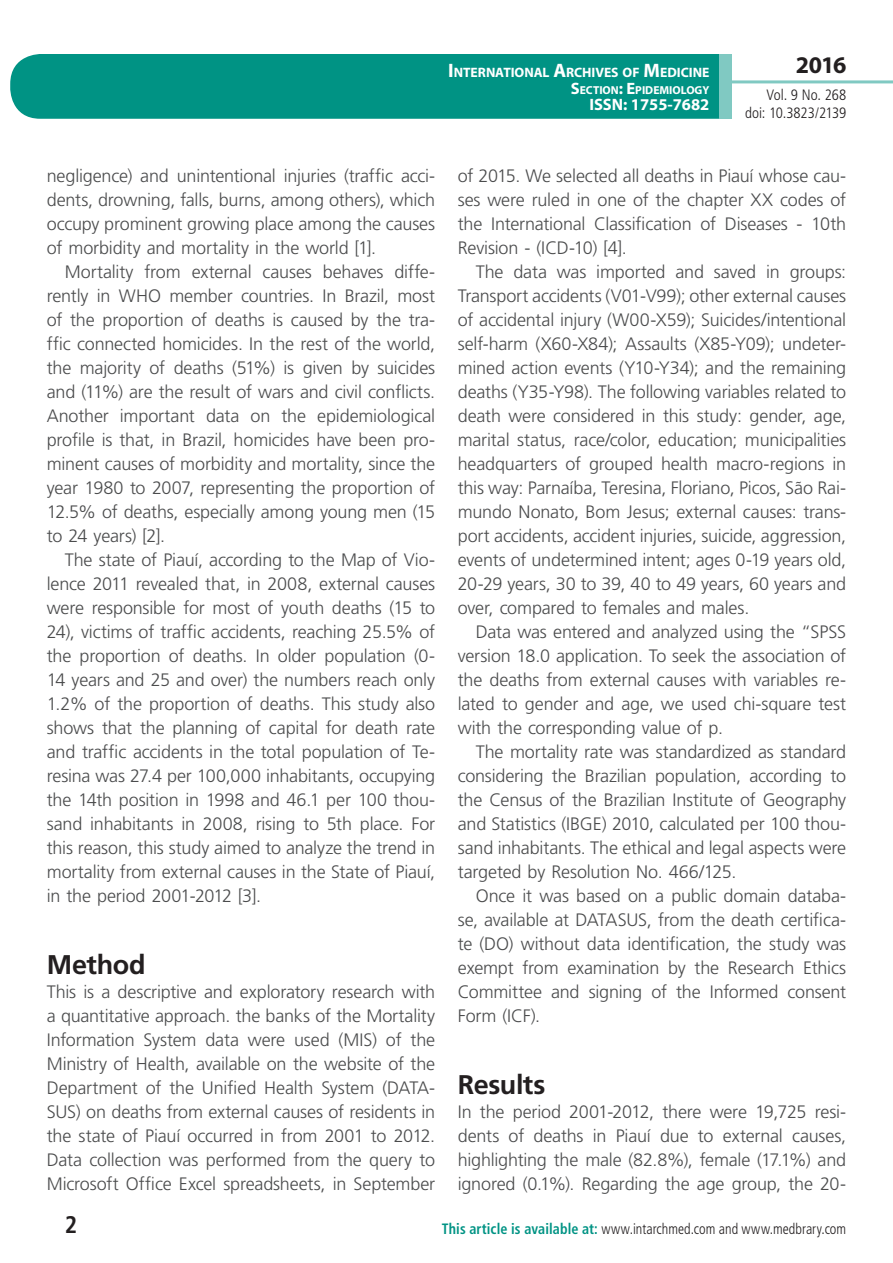
<style>
.page{position:relative;width:893px;height:1263px;background:#fff}
.page>*{position:absolute;margin:0;border:0;box-sizing:border-box;transform-origin:0 0}
.t1{font:700 27px "Frutiger LT Std";letter-spacing:-.015em;color:#231f20}
.t2{font:700 24px "Myriad Pro";color:#231f20}
.t3{font:700 condensed 24px "Frutiger LT Std";color:#231f20}
.t4{font:300 18px/24px "Frutiger LT Std";letter-spacing:-.01em;color:#4b4c4d;text-align:justify}
.t5{font:700 16.5px "Myriad Pro";color:#fff}
.t6{font:300 condensed 15px "Frutiger LT Std";letter-spacing:.005em;color:#231f20;scale:.94 1}
.t7{font:300 condensed 15px/18px "Frutiger LT Std";letter-spacing:.005em;color:#231f20;text-align:right}
.t8{font:700 13.65px "Myriad Pro";letter-spacing:-.005em;color:#fff}
.t9{font:700 11.55px "Myriad Pro";color:#fff}
.s1{font-size:19.5px}
.s2{font-size:16.5px}
.s3{font-weight:700;color:#009384}
</style>
<div class="page">
<div style="left:10px;top:54px;width:775px;height:65px;background:#009384;border-radius:30px"></div>
<div style="left:732px;top:0;width:161px;height:157px;background:#fff"></div>
<hr style="left:730px;top:80px;width:163px;height:3px;background:#80c9c2">
<div style="left:719px;top:54px;width:13px;height:65px;background:#80c9c2"></div>
<p class="t8" style="left:448px;top:64px;width:263px"><span class="s1">I</span>NTERNATIONAL <span class="s1">A</span>RCHIVES OF <span class="s1">M</span>EDICINE</p>
<p class="t9" style="left:571px;top:82px;width:140px"><span class="s2">S</span>ECTION<span class="s2">: E</span>PIDEMIOLOGY</p>
<p class="t5" style="left:589px;top:94px;width:122px">ISSN: 1755-7682</p>
<h2 class="t2" style="left:796px;top:49px;width:52px">2016</h2>
<p class="t7" style="left:745px;top:86px;width:103px">Vol. 9 No. 268 doi: 10.3823/2139</p>
<p class="t4" style="left:47px;top:164px;width:390px">negligence) and unintentional injuries (traffic acci&shy;dents, drowning, falls, burns, among others), which occupy prominent growing place among the causes of morbidity and mortality in the world [1].</p>
<p class="t4" style="left:47px;top:260px;width:390px;text-indent:18px">Mortality from external causes behaves diffe&shy;rently in WHO member countries. In Brazil, most of the proportion of deaths is caused by the tra&shy;ffic connected homicides. In the rest of the world, the majority of deaths (51%) is given by suicides and (11%) are the result of wars and civil conflicts.<br>Another important data on the epidemiological profile is that, in Brazil, homicides have been pro&shy;minent causes of morbidity and mortality, since the year 1980 to 2007, representing the proportion of 12.5% of deaths, especially among young men (15 to 24 years) [2].</p>
<p class="t4" style="left:47px;top:548px;width:390px;text-indent:18px">The state of Piauí, according to the Map of Vio&shy;lence 2011 revealed that, in 2008, external causes were responsible for most of youth deaths (15 to 24), victims of traffic accidents, reaching 25.5% of the proportion of deaths. In older population (0- 14 years and 25 and over) the numbers reach only 1.2% of the proportion of deaths. This study also shows that the planning of capital for death rate and traffic accidents in the total population of Te&shy;resina was 27.4 per 100,000 inhabitants, occupying the 14th position in 1998 and 46.1 per 100 thou&shy;sand inhabitants in 2008, rising to 5th place. For this reason, this study aimed to analyze the trend in mortality from external causes in the State of Piauí, in the period 2001-2012 [3].</p>
<h1 class="t1" style="left:47px;top:949px;width:100px">Method</h1>
<p class="t4" style="left:47px;top:980px;width:390px">This is a descriptive and exploratory research with a quantitative approach. the banks of the Mortality Information System data were used (MIS) of the Ministry of Health, available on the website of the Department of the Unified Health System (DATA-SUS) on deaths from external causes of residents in the state of Piauí occurred in from 2001 to 2012.<br>Data collection was performed from the query to Microsoft Office Excel spreadsheets, in September</p>
<p class="t4" style="left:458px;top:164px;width:390px">of 2015. We selected all deaths in Piauí whose cau&shy;ses were ruled in one of the chapter XX codes of the International Classification of Diseases - 10th Revision - (ICD-10) [4].</p>
<p class="t4" style="left:458px;top:260px;width:390px;text-indent:18px">The data was imported and saved in groups:<br>Transport accidents (V01-V99); other external causes of accidental injury (W00-X59); Suicides/intentional self-harm (X60-X84); Assaults (X85-Y09); undeter&shy;mined action events (Y10-Y34); and the remaining deaths (Y35-Y98). The following variables related to death were considered in this study: gender, age, marital status, race/color, education; municipalities headquarters of grouped health macro-regions in this way: Parnaíba, Teresina, Floriano, Picos, São Rai&shy;mundo Nonato, Bom Jesus; external causes: trans&shy;port accidents, accident injuries, suicide, aggression, events of undetermined intent; ages 0-19 years old, 20-29 years, 30 to 39, 40 to 49 years, 60 years and over, compared to females and males.</p>
<p class="t4" style="left:458px;top:620px;width:390px;text-indent:18px">Data was entered and analyzed using the “SPSS version 18.0 application. To seek the association of the deaths from external causes with variables re&shy;lated to gender and age, we used chi-square test with the corresponding value of p.</p>
<p class="t4" style="left:458px;top:740px;width:390px;text-indent:18px">The mortality rate was standardized as standard considering the Brazilian population, according to the Census of the Brazilian Institute of Geography and Statistics (IBGE) 2010, calculated per 100 thou&shy;sand inhabitants. The ethical and legal aspects were targeted by Resolution No. 466/125.</p>
<p class="t4" style="left:458px;top:884px;width:390px;text-indent:18px">Once it was based on a public domain databa&shy;se, available at DATASUS, from the death certifica&shy;te (DO) without data identification, the study was exempt from examination by the Research Ethics Committee and signing of the Informed consent Form (ICF).</p>
<h1 class="t1" style="left:458px;top:1069px;width:89px">Results</h1>
<p class="t4" style="left:458px;top:1100px;width:390px">In the period 2001-2012, there were 19,725 resi&shy;dents of deaths in Piauí due to external causes, highlighting the male (82.8%), female (17.1%) and ignored (0.1%). Regarding the age group, the 20-</p>
<h2 class="t3" style="left:65px;top:1210px;width:14px">2</h2>
<p class="t6" style="left:442px;top:1220px;width:432px"><span class="s3">This article is available at:</span> www.intarchmed.com and www.medbrary.com</p>
</div>
